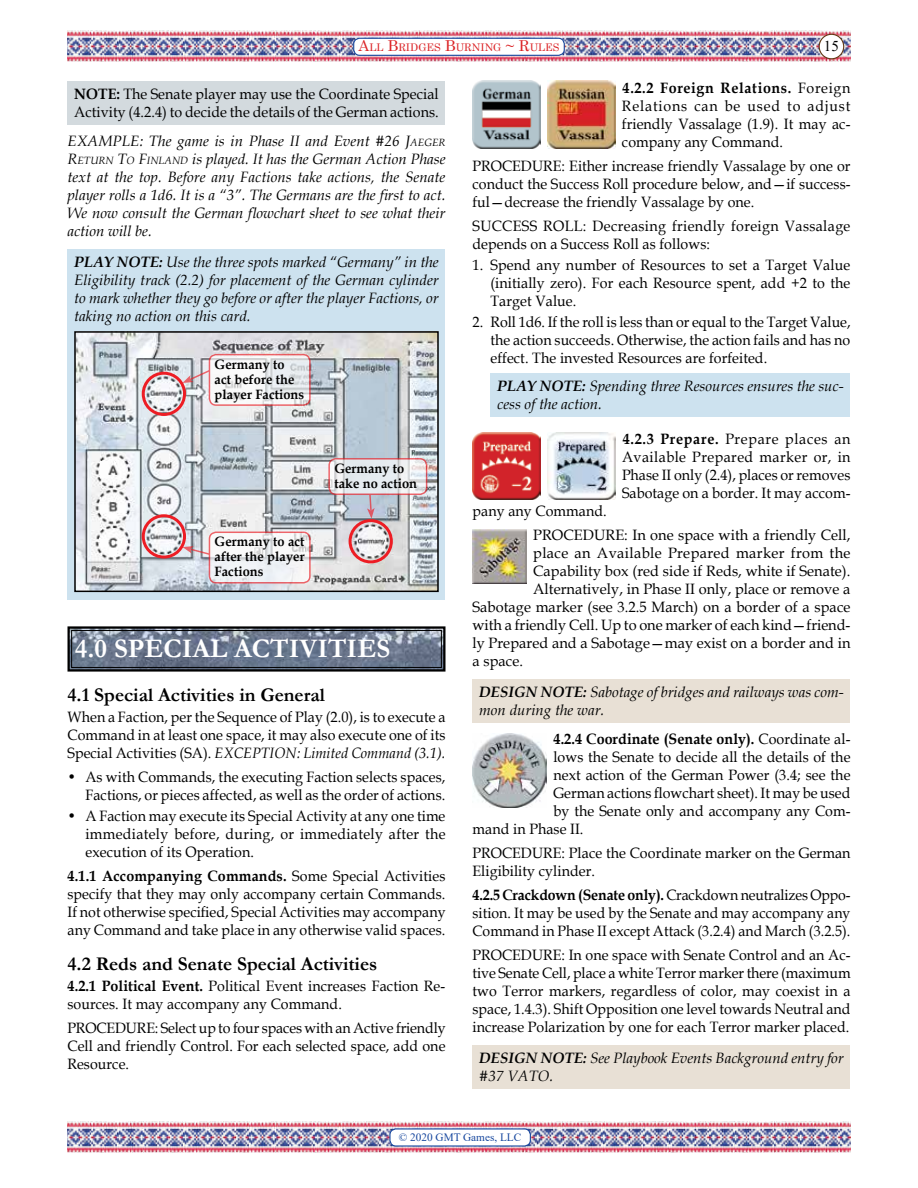
<style>
.page{position:relative;width:918px;height:1188px;background:#fff}
.page>*{position:absolute;margin:0;border:0;box-sizing:border-box;transform-origin:0 0}
.t1{font:700 27px "Garamond";color:#fff}
.t2{font:700 19.5px "Garamond";color:#000}
.t3{font:15px/18px "Book Antiqua";letter-spacing:.005em;color:#000;text-align:justify;scale:.95 1}
.t4{font:italic 15px/18px "Book Antiqua";color:#000}
.t5{font:15px "Book Antiqua";letter-spacing:.005em;color:#000}
.t6{font:15px/18px "Book Antiqua";letter-spacing:.005em;color:#000;text-align:justify;scale:.94 1}
.t7{font:15px/18px "Book Antiqua";letter-spacing:.025em;color:#000;scale:.95 1}
.t8{font:700 15px "Book Antiqua";letter-spacing:.005em;color:#000;scale:.95 1}
.t9{font:15px "Book Antiqua";letter-spacing:.025em;color:#000}
.t10{font:15px "Times New Roman";color:#000}
.t11{font:700 13.5px/15px "Book Antiqua";letter-spacing:.005em;color:#000;scale:.95 1}
.t12{font:11.25px "Times New Roman";color:#17479e}
.t13{font:10.5px "Century";color:#db2225}
.s1{font-size:15px}
.s2{font-weight:700}
.s3{font-style:inherit}
.s4{font-size:10.5px}
.s5{font-style:italic}
.s6{font-weight:400}
</style>
<div class="page">
<img style="left:68px;top:31px;width:782px;height:30px">
<img style="left:68px;top:1122px;width:782px;height:30px">
<div style="left:819px;top:34px;width:25px;height:25px;background:#fff;border-radius:50%"></div>
<div style="left:819px;top:34px;width:25px;height:25px;border:1px solid #643a15;border-radius:50%"></div>
<div style="left:354px;top:38px;width:210px;height:17px;background:#fff;border-radius:6px"></div>
<div style="left:353px;top:38px;width:212px;height:18px;border:1px solid #17479e;border-radius:6px"></div>
<div style="left:390px;top:1129px;width:140px;height:17px;background:#fff;border-radius:6px"></div>
<div style="left:389px;top:1128px;width:142px;height:19px;border:1px solid #17479e;border-radius:6px"></div>
<div style="left:68px;top:81px;width:378px;height:43px;background:#d3dade"></div>
<div style="left:68px;top:249px;width:378px;height:351px;background:#cde2ef"></div>
<img style="left:77px;top:334px;width:359px;height:255px">
<div style="left:74px;top:331px;width:365px;height:261px;border:2px solid #000"></div>
<div style="left:142px;top:372px;width:44px;height:44px;border:3px solid #ed1d24;border-radius:50%"></div>
<div style="left:142px;top:514px;width:44px;height:45px;border:3px solid #ed1d24;border-radius:50%"></div>
<div style="left:349px;top:519px;width:44px;height:44px;border:3px solid #ed1d24;border-radius:50%"></div>
<svg style="left:209px;top:355px;width:101px;height:50px;background:#ecedee"></svg>
<div style="left:209px;top:354px;width:102px;height:52px;border:2px solid #ed1d24;border-radius:7px"></div>
<svg style="left:182px;top:369px;width:30px;height:14px"></svg>
<svg style="left:209px;top:532px;width:101px;height:51px;background:#eff0f2"></svg>
<div style="left:209px;top:532px;width:102px;height:52px;border:2px solid #ed1d24;border-radius:7px"></div>
<svg style="left:182px;top:546px;width:29px;height:10px"></svg>
<svg style="left:329px;top:459px;width:98px;height:35px;background:#e5e9ed"></svg>
<div style="left:328px;top:458px;width:99px;height:37px;border:2px solid #ed1d24;border-radius:7px"></div>
<svg style="left:367px;top:493px;width:8px;height:26px"></svg>
<svg style="left:67px;top:626px;width:379px;height:46px;background:#656f82"></svg>
<div style="left:71px;top:630px;width:371px;height:38px;border:1px solid #000"></div>
<img style="left:472px;top:81px;width:68px;height:68px">
<img style="left:548px;top:81px;width:67px;height:68px">
<div style="left:490px;top:374px;width:360px;height:43px;background:#cde2ef"></div>
<img style="left:472px;top:432px;width:68px;height:68px">
<img style="left:548px;top:432px;width:67px;height:68px">
<img style="left:472px;top:530px;width:54px;height:54px">
<div style="left:472px;top:680px;width:378px;height:43px;background:#e8e0d5"></div>
<img style="left:472px;top:733px;width:75px;height:74px">
<div style="left:472px;top:1046px;width:378px;height:43px;background:#e8e0d5"></div>
<p class="t13" style="left:359px;top:39px;width:202px"><span class="s1">A</span>LL <span class="s1">B</span>RIDGES <span class="s1">B</span>URNING <span class="s1">~ R</span>ULES</p>
<p class="t10" style="left:824px;top:35px;width:16px">15</p>
<p class="t3" style="left:74px;top:84px;width:385px"><span class="s2">NOTE:</span> The Senate player may use the Coordinate Special<br>Activity (4.2.4) to decide the details of the German actions.</p>
<p class="t4" style="left:67px;top:131px;width:380px;text-align:justify">EXAMPLE: The game is in Phase II and Event #26 <span class="s3">J</span><span class="s4">AEGER </span><span class="s3">R</span><span class="s4">ETURN</span> <span class="s3">T</span><span class="s4">O</span> <span class="s3">F</span><span class="s4">INLAND</span> is played. It has the German Action Phase text at the top. Before any Factions take actions, the Senate player rolls a 1d6. It is a “3”. The Germans are the first to act.<br>We now consult the German flowchart sheet to see what their action will be.</p>
<p class="t4" style="left:74px;top:252px;width:366px;text-align:justify"><span class="s2">PLAY NOTE:</span> Use the three spots marked “Germany” in the Eligibility track (2.2) for placement of the German cylinder to mark whether they go before or after the player Factions, or taking no action on this card.</p>
<p class="t11" style="left:215px;top:357px;width:96px">Germany to act before the player Factions</p>
<p class="t11" style="left:215px;top:534px;width:96px;text-align:justify">Germany to act after the player Factions</p>
<p class="t11" style="left:334px;top:461px;width:89px">Germany to take no action</p>
<h1 class="t1" style="left:75px;top:630px;width:317px">4.0 SPECIAL ACTIVITIES</h1>
<h2 class="t2" style="left:68px;top:682px;width:259px">4.1 Special Activities in General</h2>
<p class="t3" style="left:68px;top:708px;width:399px">When a Faction, per the Sequence of Play (2.0), is to execute a Command in at least one space, it may also execute one of its Special Activities (SA). <span class="s5">EXCEPTION: Limited Command (3.1).</span></p>
<p class="t3" style="left:68px;top:768px;width:399px;text-align:right">• As with Commands, the executing Faction selects spaces,<br>Factions, or pieces affected, as well as the order of actions.</p>
<p class="t3" style="left:85px;top:807px;width:381px;text-indent:-18px">• A Faction may execute its Special Activity at any one time immediately before, during, or immediately after the execution of its Operation.</p>
<p class="t3" style="left:68px;top:867px;width:400px"><span class="s2">4.1.1 Accompanying Commands.</span> Some Special Activities specify that they may only accompany certain Commands.<br>If not otherwise specified, Special Activities may accompany any Command and take place in any otherwise valid spaces.</p>
<h2 class="t2" style="left:68px;top:951px;width:311px">4.2 Reds and Senate Special Activities</h2>
<p class="t3" style="left:68px;top:977px;width:399px"><span class="s2">4.2.1 Political Event.</span> Political Event increases Faction Re&shy;sources. It may accompany any Command.</p>
<p class="t3" style="left:68px;top:1019px;width:400px">PROCEDURE: Select up to four spaces with an Active friendly Cell and friendly Control. For each selected space, add one Resource.</p>
<p class="t3" style="left:622px;top:79px;width:242px"><span class="s2">4.2.2 Foreign Relations.</span> Foreign Relations can be used to adjust friendly Vassalage (1.9). It may ac&shy;company any Command.</p>
<p class="t3" style="left:473px;top:157px;width:399px">PROCEDURE: Either increase friendly Vassalage by one or conduct the Success Roll procedure below, and—if success&shy;ful—decrease the friendly Vassalage by one.</p>
<p class="t7" style="left:473px;top:217px;width:399px">SUCCESS ROLL: Decreasing friendly foreign Vassalage depends on a Success Roll as follows:</p>
<p class="t3" style="left:491px;top:256px;width:380px;text-indent:-18px">1. Spend any number of Resources to set a Target Value (initially zero). For each Resource spent, add +2 to the Target Value.</p>
<p class="t3" style="left:491px;top:313px;width:381px;text-indent:-18px">2. Roll 1d6. If the roll is less than or equal to the Target Value, the action succeeds. Otherwise, the action fails and has no effect. The invested Resources are forfeited.</p>
<p class="t4" style="left:497px;top:377px;width:348px"><span class="s2">PLAY NOTE:</span> Spending three Resources ensures the suc&shy;cess of the action.</p>
<p class="t3" style="left:622px;top:430px;width:242px"><span class="s2">4.2.3 Prepare.</span> Prepare places an Available Prepared marker or, in Phase II only (2.4), places or removes Sabotage on a border. It may accom-</p>
<p class="t3" style="left:533px;top:499px;width:335px;line-height:24px;text-indent:-61px">pany any Command.<br>PROCEDURE: In one space with a friendly Cell,</p>
<p class="t9" style="left:533px;top:543px;width:319px">place an Available Prepared marker from the</p>
<p class="t5" style="left:533px;top:561px;width:319px">Capability box (red side if Reds, white if Senate).</p>
<p class="t5" style="left:533px;top:579px;width:319px">Alternatively, in Phase II only, place or remove a</p>
<p class="t5" style="left:473px;top:597px;width:380px">Sabotage marker (see 3.2.5 March) on a border of a space</p>
<p class="t5" style="left:473px;top:615px;width:379px">with a friendly Cell. Up to one marker of each kind—friend-</p>
<p class="t5" style="left:472px;top:633px;width:379px">ly Prepared and a Sabotage—may exist on a border and in</p>
<p class="t5" style="left:472px;top:651px;width:52px">a space.</p>
<p class="t4" style="left:479px;top:683px;width:366px"><span class="s2">DESIGN NOTE:</span> Sabotage of bridges and railways was com&shy;mon during the war.</p>
<p class="t8" style="left:553px;top:729px;width:314px">4.2.4 Coordinate (Senate only). <span class="s6">Coordinate al-</span></p>
<p class="t3" style="left:553px;top:748px;width:314px">lows the Senate to decide all the details of the</p>
<p class="t3" style="left:553px;top:766px;width:314px">next action of the German Power (3.4; see the</p>
<p class="t3" style="left:553px;top:784px;width:314px">German actions flowchart sheet). It may be used</p>
<p class="t3" style="left:553px;top:802px;width:314px">by the Senate only and accompany any Com-</p>
<p class="t3" style="left:472px;top:820px;width:118px">mand in Phase II.</p>
<p class="t3" style="left:472px;top:844px;width:399px">PROCEDURE: Place the Coordinate marker on the German<br>Eligibility cylinder.</p>
<p class="t6" style="left:472px;top:886px;width:404px"><span class="s2">4.2.5 Crackdown (Senate only).</span> Crackdown neutralizes Oppo&shy;sition. It may be used by the Senate and may accompany any Command in Phase II except Attack (3.2.4) and March (3.2.5).</p>
<p class="t3" style="left:472px;top:946px;width:400px">PROCEDURE: In one space with Senate Control and an Ac&shy;tive Senate Cell, place a white Terror marker there (maximum two Terror markers, regardless of color, may coexist in a space, 1.4.3). Shift Opposition one level towards Neutral and increase Polarization by one for each Terror marker placed.</p>
<p class="t4" style="left:479px;top:1049px;width:366px"><span class="s2">DESIGN NOTE:</span> See Playbook Events Background entry for #37 VATO.</p>
<p class="t12" style="left:399px;top:1129px;width:124px">© 2020 GMT Games, LLC</p>
</div>
